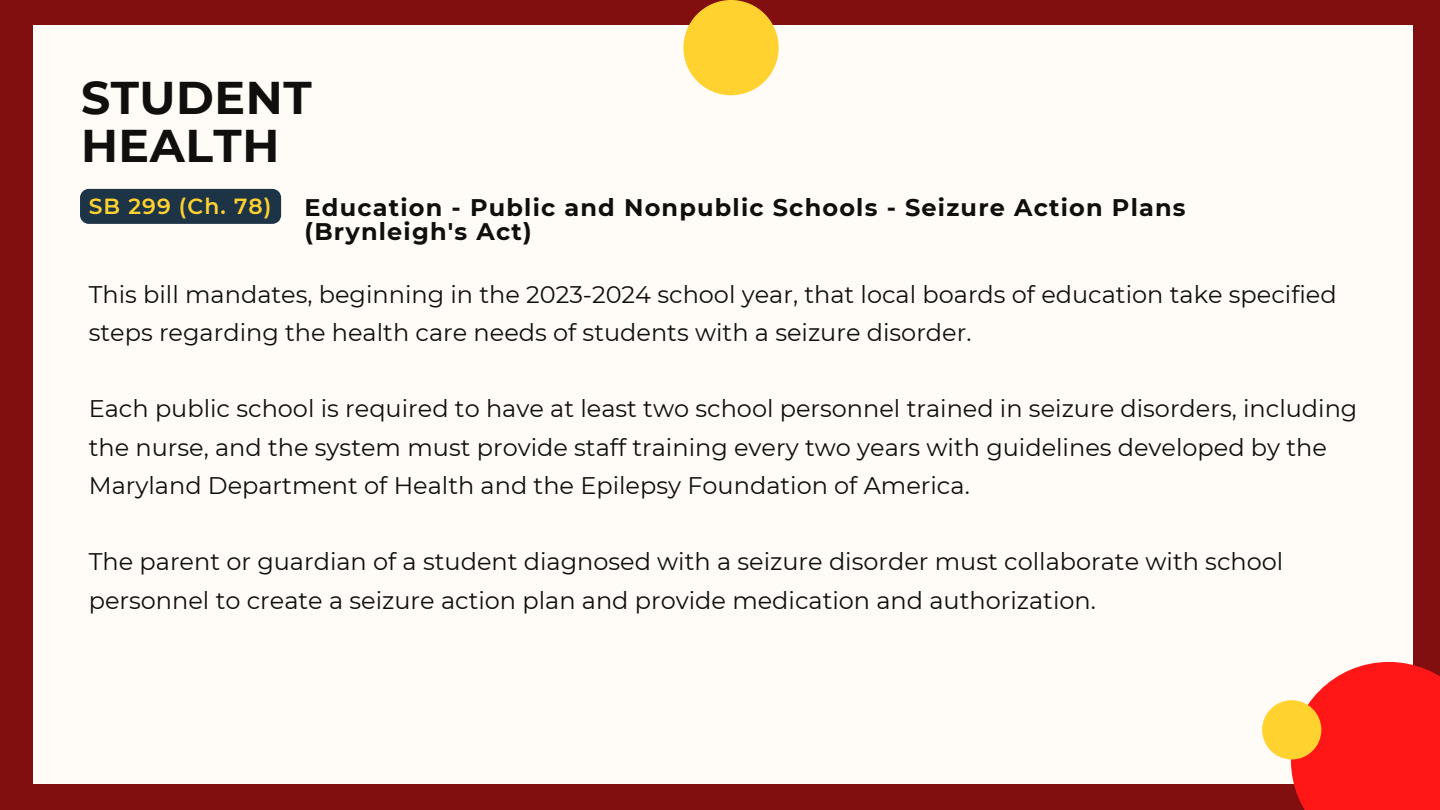
<style>
.page{position:relative;width:1440px;height:810px;background:#820f0f}
.page>*{position:absolute;margin:0;border:0;box-sizing:border-box;transform-origin:0 0}
.t1{font:700 45.8px/48px "Montserrat";letter-spacing:.01em;color:#100f0d}
.t2{font:24px/38.2px "Montserrat";color:#100f0d}
.t3{font:700 24px/24px "Montserrat";letter-spacing:.05em;color:#100f0d}
.t4{font:600 21.8px "Montserrat";letter-spacing:.05em;color:#ffd230}
</style>
<div class="page">
<div style="left:33px;top:26px;width:1380px;height:758px;background:#fffcf7"></div>
<svg style="left:1291px;top:662px;width:149px;height:148px;background:#fc2928"></svg>
<div style="left:80px;top:189px;width:201px;height:35px;background:#1d3447"></div>
<div style="left:683px;top:0;width:96px;height:95px;background:#ffd230;border-radius:50%"></div>
<div style="left:1262px;top:700px;width:59px;height:59px;background:#ffd230;border-radius:50%"></div>
<h1 class="t1" style="left:81px;top:73px;width:232px">STUDENT<br>HEALTH</h1>
<p class="t4" style="left:89px;top:193px;width:184px">SB 299 (Ch. 78)</p>
<p class="t3" style="left:305px;top:195px;width:883px">Education - Public and Nonpublic Schools - Seizure Action Plans (Brynleigh's Act)</p>
<p class="t2" style="left:89px;top:275px;width:1249px">This bill mandates, beginning in the 2023-2024 school year, that local boards of education take specified steps regarding the health care needs of students with a seizure disorder.</p>
<p class="t2" style="left:89px;top:390px;width:1270px">Each public school is required to have at least two school personnel trained in seizure disorders, including the nurse, and the system must provide staff training every two years with guidelines developed by the<br>Maryland Department of Health and the Epilepsy Foundation of America.</p>
<p class="t2" style="left:89px;top:543px;width:1196px">The parent or guardian of a student diagnosed with a seizure disorder must collaborate with school personnel to create a seizure action plan and provide medication and authorization.</p>
</div>
